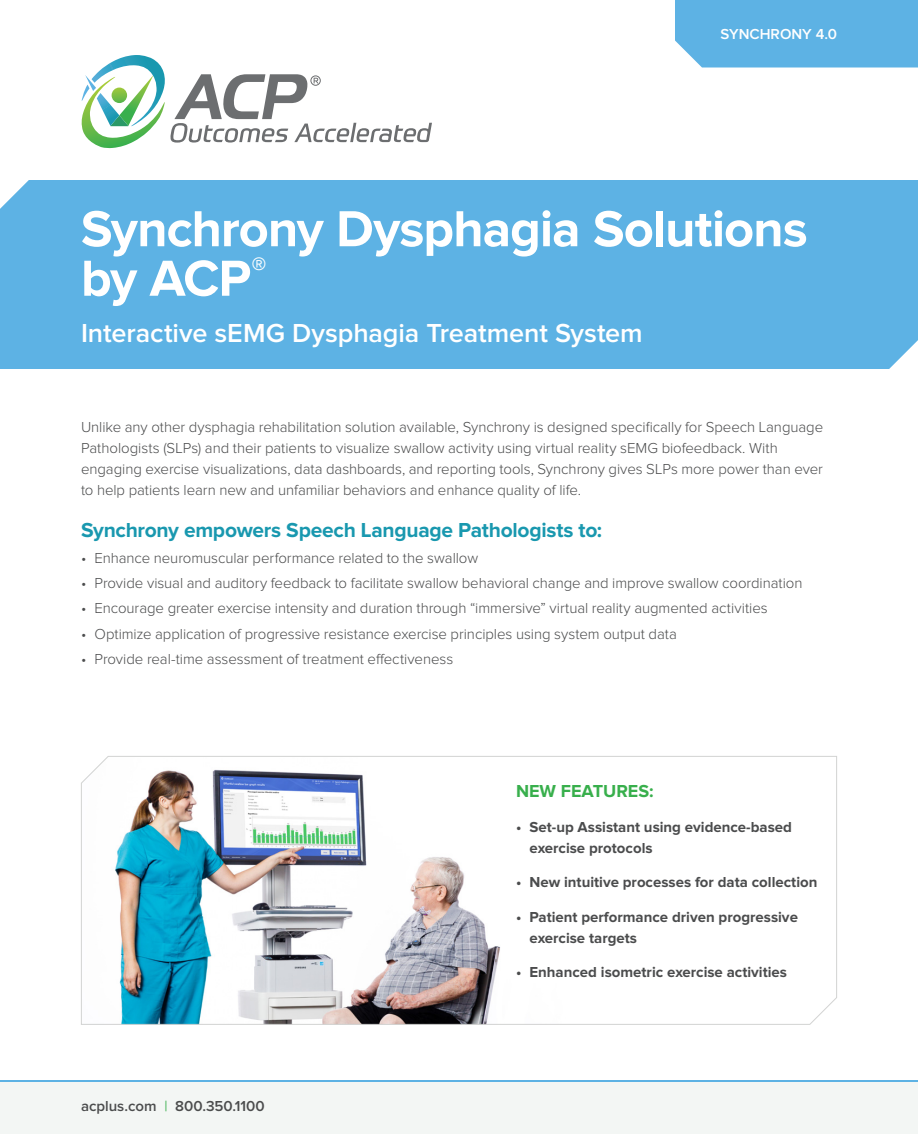
<style>
.page{position:relative;width:918px;height:1134px;background:#fff}
.page>*{position:absolute;margin:0;border:0;box-sizing:border-box;transform-origin:0 0}
.t1{font:700 52.5px/49.5px "Proxima Nova";letter-spacing:-.02em;color:#fff}
.t2{font:600 27px "Proxima Nova";letter-spacing:-.005em;color:#fff}
.t3{font:700 21px "Proxima Nova";letter-spacing:-.015em;color:#1998af}
.t4{font:700 18px "Proxima Nova";color:#38af4c}
.t5{font:300 15px/21px "Proxima Nova";letter-spacing:-.005em;color:#4b4c4d}
.t6{font:700 15px/21px "Proxima Nova";color:#4b4c4d}
.t7{font:600 15px "Proxima Nova";color:#4b4c4d}
.t8{font:600 15px "Proxima Nova";color:#fff}
.s1{font-weight:400;color:#38af4c}
</style>
<div class="page">
<div style="left:0;top:180px;width:918px;height:189px;background:#5db2e4"></div>
<div style="left:0;top:1080px;width:918px;height:54px;background:#f3f6f4"></div>
<hr style="left:0;top:1080px;width:918px;height:1px;background:#5db2e4">
<div style="left:675px;top:0;width:243px;height:68px;background:#5db2e4"></div>
<svg style="left:889px;top:340px;width:29px;height:29px"></svg>
<svg style="left:0;top:180px;width:29px;height:29px"></svg>
<svg style="left:81px;top:756px;width:756px;height:269px"></svg>
<svg style="left:81px;top:55px;width:351px;height:93px"></svg>
<p class="t8" style="left:720px;top:25px;width:118px">SYNCHRONY 4.0</p>
<p class="t1" style="left:81px;top:205px;width:728px">Synchrony Dysphagia Solutions by ACP<sup>®</sup></p>
<p class="t2" style="left:81px;top:317px;width:563px">Interactive sEMG Dysphagia Treatment System</p>
<p class="t5" style="left:81px;top:417px;width:744px">Unlike any other dysphagia rehabilitation solution available, Synchrony is designed specifically for Speech Language Pathologists (SLPs) and their patients to visualize swallow activity using virtual reality sEMG biofeedback. With engaging exercise visualizations, data dashboards, and reporting tools, Synchrony gives SLPs more power than ever to help patients learn new and unfamiliar behaviors and enhance quality of life.</p>
<p class="t3" style="left:81px;top:518px;width:523px">Synchrony empowers Speech Language Pathologists to:</p>
<p class="t5" style="left:81px;top:548px;width:399px">• Enhance neuromuscular performance related to the swallow</p>
<p class="t5" style="left:81px;top:573px;width:723px">• Provide visual and auditory feedback to facilitate swallow behavioral change and improve swallow coordination</p>
<p class="t5" style="left:81px;top:598px;width:688px">• Encourage greater exercise intensity and duration through “immersive” virtual reality augmented activities</p>
<p class="t5" style="left:81px;top:624px;width:597px">• Optimize application of progressive resistance exercise principles using system output data</p>
<p class="t5" style="left:81px;top:649px;width:374px">• Provide real-time assessment of treatment effectiveness</p>
<p class="t7" style="left:81px;top:1097px;width:185px">acplus.com <span class="s1">|</span> 800.350.1100</p>
<p class="t4" style="left:516px;top:781px;width:139px">NEW FEATURES:</p>
<p class="t6" style="left:530px;top:817px;width:264px;text-indent:-14px">• Set-up Assistant using evidence-based exercise protocols</p>
<p class="t6" style="left:516px;top:872px;width:303px">• New intuitive processes for data collection</p>
<p class="t6" style="left:530px;top:907px;width:270px;text-indent:-14px">• Patient performance driven progressive exercise targets</p>
<p class="t6" style="left:516px;top:962px;width:273px">• Enhanced isometric exercise activities</p>
</div>
